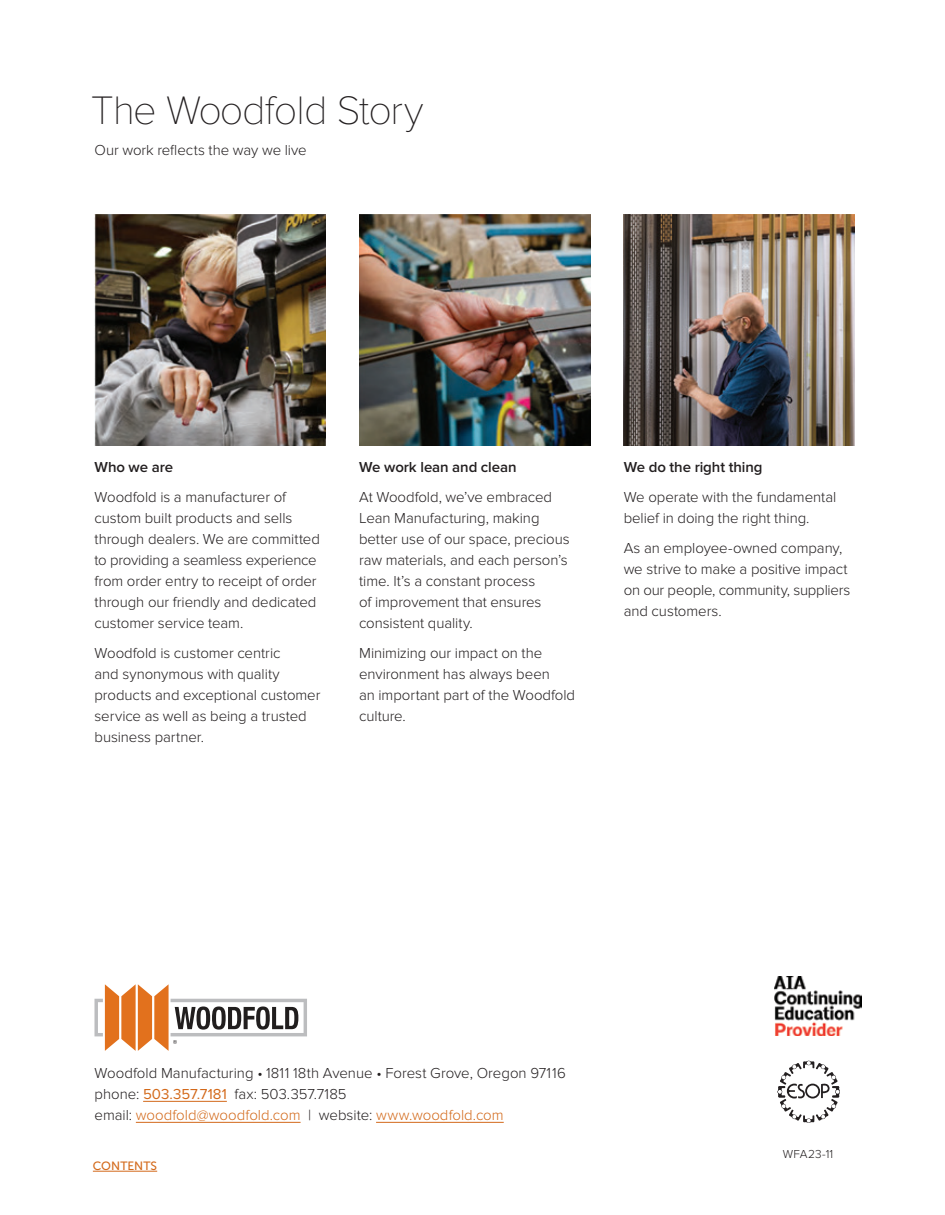
<style>
.page{position:relative;width:945px;height:1215px;background:#fff}
.page>*{position:absolute;margin:0;border:0;box-sizing:border-box;transform-origin:0 0}
.t1{font:100 41.25px "Proxima Nova T";letter-spacing:-.03em;color:#231f20}
.t2{font:300 15px/21px "Proxima Nova";letter-spacing:-.005em;color:#231f20}
.t3{font:600 15px "Proxima Nova";letter-spacing:-.005em;color:#231f20}
.t4{font:12px "Museo Sans 500";letter-spacing:.005em;color:#d3691a}
.t5{font:300 12px "Proxima Nova";letter-spacing:.015em;color:#231f20}
.s1{font-weight:400;color:#d3691a}
.s2{color:#d3691a}
</style>
<div class="page">
<hr style="left:93px;top:1171px;width:64px;height:1px;background:#d3691a">
<svg style="left:94px;top:984px;width:213px;height:67px"></svg>
<hr style="left:143px;top:1101px;width:84px;height:1px;background:#d3691a">
<hr style="left:136px;top:1122px;width:165px;height:1px;background:#d3691a">
<hr style="left:376px;top:1122px;width:128px;height:1px;background:#d3691a">
<svg style="left:778px;top:1061px;width:62px;height:62px"></svg>
<img style="left:359px;top:214px;width:231px;height:232px">
<img style="left:94px;top:214px;width:232px;height:232px">
<img style="left:624px;top:214px;width:231px;height:232px">
<img style="left:774px;top:977px;width:88px;height:58px">
<h1 class="t1" style="left:91px;top:87px;width:334px">The Woodfold Story</h1>
<p class="t2" style="left:94px;top:140px;width:214px">Our work reflects the way we live</p>
<p class="t3" style="left:94px;top:459px;width:80px">Who we are</p>
<p class="t2" style="left:94px;top:487px;width:227px">Woodfold is a manufacturer of custom built products and sells through dealers. We are committed to providing a seamless experience from order entry to receipt of order through our friendly and dedicated customer service team.</p>
<p class="t2" style="left:94px;top:642px;width:228px">Woodfold is customer centric<br>and synonymous with quality products and exceptional customer service as well as being a trusted business partner.</p>
<p class="t3" style="left:359px;top:459px;width:159px">We work lean and clean</p>
<p class="t2" style="left:359px;top:487px;width:212px">At Woodfold, we’ve embraced<br>Lean Manufacturing, making better use of our space, precious raw materials, and each person’s time. It’s a constant process<br>of improvement that ensures consistent quality.</p>
<p class="t2" style="left:359px;top:642px;width:218px">Minimizing our impact on the environment has always been<br>an important part of the Woodfold culture.</p>
<p class="t3" style="left:624px;top:459px;width:140px">We do the right thing</p>
<p class="t2" style="left:624px;top:487px;width:214px">We operate with the fundamental belief in doing the right thing.</p>
<p class="t2" style="left:624px;top:537px;width:228px">As an employee-owned company, we strive to make a positive impact on our people, community, suppliers and customers.</p>
<p class="t2" style="left:94px;top:1063px;width:473px">Woodfold Manufacturing • 1811 18th Avenue • Forest Grove, Oregon 97116 phone: <span class="s1">503.357.7181</span> fax: 503.357.7185<br>email: <span class="s2">woodfold@woodfold.com</span> | website: <span class="s2">www.woodfold.com</span></p>
<p class="t4" style="left:93px;top:1159px;width:66px">CONTENTS</p>
<p class="t5" style="left:783px;top:1147px;width:52px">WFA23-11</p>
</div>
